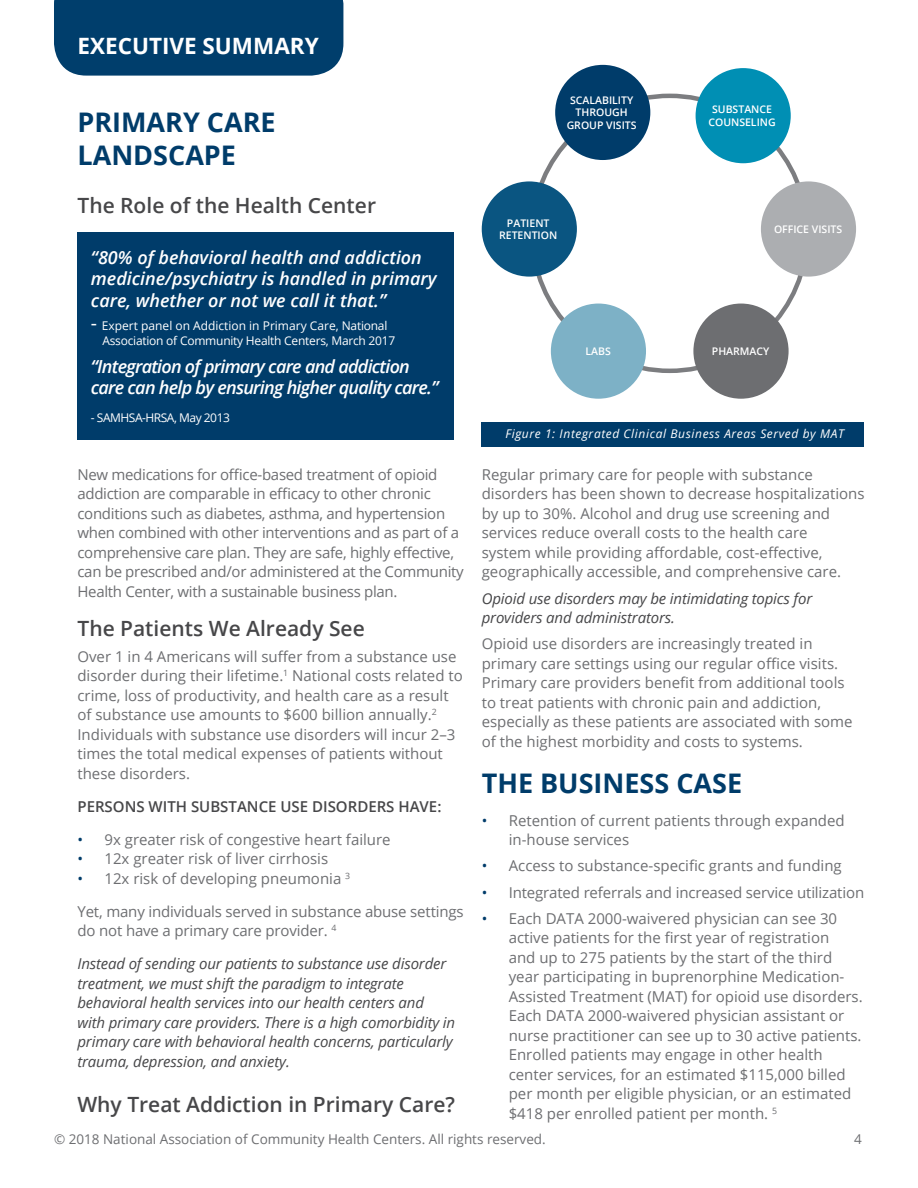
<style>
.page{position:relative;width:918px;height:1188px;background:#fff}
.page>*{position:absolute;margin:0;border:0;box-sizing:border-box;transform-origin:0 0}
.t1{font:700 27px/32.4px "Open Sans";color:#003c6a}
.t2{font:700 22.5px "Open Sans";color:#fff}
.t3{font:600 21px "Open Sans";color:#474749}
.t4{font:italic 600 18px/21.6px "Open Sans";color:#fff}
.t5{font:italic 600 18px/21.6px "Open Sans";letter-spacing:-.04em;color:#fff}
.t6{font:15px/19.5px "Open Sans";color:#6d6e71}
.t7{font:italic 15px/19.5px "Open Sans";letter-spacing:-.01em;color:#474749}
.t8{font:15px/19.5px "Open Sans";letter-spacing:-.02em;color:#6d6e71}
.t9{font:600 15px "Open Sans";color:#474749}
.t10{font:13.5px "Open Sans";color:#6d6e71}
.t11{font:12px/14.4px "Open Sans";letter-spacing:-.02em;color:#fff}
.t12{font:italic 12px "Open Sans";letter-spacing:.05em;color:#fff}
.t13{font:12px "Open Sans";letter-spacing:-.04em;color:#fff}
.t14{font:600 10.5px/12.6px "Open Sans";color:#fff;text-align:center}
.s1{font-size:19.5px}
.s2{color:#003c6a}
</style>
<div class="page">
<div style="left:54px;top:0;width:289px;height:76px;background:#003e6c"></div>
<div style="left:77px;top:232px;width:377px;height:208px;background:#003c6a"></div>
<div style="left:482px;top:422px;width:382px;height:25px;background:#003c6a"></div>
<div style="left:482px;top:181px;width:95px;height:96px;background:#0a5581;border-radius:50%"></div>
<div style="left:551px;top:304px;width:95px;height:95px;background:#7db1c6;border-radius:50%"></div>
<div style="left:555px;top:65px;width:95px;height:95px;background:#003c6a;border-radius:50%"></div>
<div style="left:693px;top:304px;width:96px;height:95px;background:#6d6e71;border-radius:50%"></div>
<div style="left:696px;top:68px;width:95px;height:95px;background:#008fb4;border-radius:50%"></div>
<div style="left:761px;top:181px;width:95px;height:96px;background:#acaeb1;border-radius:50%"></div>
<h2 class="t2" style="left:77px;top:30px;width:243px">EXECUTIVE SUMMARY</h2>
<h1 class="t1" style="left:77px;top:106px;width:200px">PRIMARY CARE<br>LANDSCAPE</h1>
<h3 class="t3" style="left:77px;top:191px;width:300px">The Role of the Health Center</h3>
<p class="t4" style="left:91px;top:246px;width:347px">“80% of behavioral health and addiction medicine/psychiatry is handled in primary care, whether or not we call it that.”</p>
<p class="t11" style="left:102px;top:318px;width:294px;text-indent:-12px"><span class="s1">-</span> Expert panel on Addiction in Primary Care, National<br>Association of Community Health Centers, March 2017</p>
<p class="t5" style="left:91px;top:355px;width:349px">“Integration of primary care and addiction care can help by ensuring higher quality care.”</p>
<p class="t13" style="left:91px;top:410px;width:140px">- SAMHSA-HRSA, May 2013</p>
<p class="t8" style="left:77px;top:464px;width:388px">New medications for office-based treatment of opioid addiction are comparable in efficacy to other chronic conditions such as diabetes, asthma, and hypertension when combined with other interventions and as part of a comprehensive care plan. They are safe, highly effective, can be prescribed and/or administered at the Community Health Center, with a sustainable business plan.</p>
<h3 class="t3" style="left:77px;top:614px;width:289px">The Patients We Already See</h3>
<p class="t6" style="left:77px;top:646px;width:387px">Over 1 in 4 Americans will suffer from a substance use disorder during their lifetime.<sup>1</sup> National costs related to crime, loss of productivity, and health care as a result of substance use amounts to $600 billion annually.<sup>2<br></sup>Individuals with substance use disorders will incur 2–3 times the total medical expenses of patients without these disorders.</p>
<p class="t9" style="left:77px;top:796px;width:366px">PERSONS WITH SUBSTANCE USE DISORDERS HAVE:</p>
<p class="t6" style="left:77px;top:829px;width:315px"><span class="s2">•</span> 9x greater risk of congestive heart failure</p>
<p class="t6" style="left:77px;top:849px;width:252px"><span class="s2">•</span> 12x greater risk of liver cirrhosis</p>
<p class="t6" style="left:77px;top:868px;width:274px"><span class="s2">•</span> 12x risk of developing pneumonia <sup>3</sup></p>
<p class="t6" style="left:77px;top:901px;width:388px">Yet, many individuals served in substance abuse settings do not have a primary care provider. <sup>4</sup></p>
<p class="t7" style="left:77px;top:954px;width:379px">Instead of sending our patients to substance use disorder treatment, we must shift the paradigm to integrate behavioral health services into our health centers and with primary care providers. There is a high comorbidity in primary care with behavioral health concerns, particularly trauma, depression, and anxiety.</p>
<h3 class="t3" style="left:77px;top:1090px;width:379px">Why Treat Addiction in Primary Care?</h3>
<p class="t14" style="left:567px;top:94px;width:72px">SCALABILITY<br>THROUGH<br>GROUP VISITS</p>
<p class="t14" style="left:499px;top:216px;width:60px">PATIENT<br>RETENTION</p>
<p class="t14" style="left:585px;top:345px;width:27px">LABS</p>
<p class="t14" style="left:708px;top:103px;width:69px">SUBSTANCE<br>COUNSELING</p>
<p class="t14" style="left:774px;top:223px;width:70px">OFFICE VISITS</p>
<p class="t14" style="left:712px;top:345px;width:59px">PHARMACY</p>
<p class="t12" style="left:505px;top:426px;width:340px">Figure 1: Integrated Clinical Business Areas Served by MAT</p>
<p class="t6" style="left:482px;top:464px;width:384px">Regular primary care for people with substance disorders has been shown to decrease hospitalizations by up to 30%. Alcohol and drug use screening and services reduce overall costs to the health care<br>system while providing affordable, cost-effective, geographically accessible, and comprehensive care.</p>
<p class="t7" style="left:482px;top:588px;width:332px">Opioid use disorders may be intimidating topics for providers and administrators.</p>
<p class="t6" style="left:482px;top:634px;width:372px">Opioid use disorders are increasingly treated in primary care settings using our regular office visits.<br>Primary care providers benefit from additional tools to treat patients with chronic pain and addiction, especially as these patients are associated with some of the highest morbidity and costs to systems.</p>
<h1 class="t1" style="left:482px;top:766px;width:262px">THE BUSINESS CASE</h1>
<p class="t6" style="left:509px;top:810px;width:337px;text-indent:-27px"><span class="s2">•</span> Retention of current patients through expanded in-house services</p>
<p class="t6" style="left:482px;top:856px;width:362px"><span class="s2">•</span> Access to substance-specific grants and funding</p>
<p class="t6" style="left:482px;top:882px;width:384px"><span class="s2">•</span> Integrated referrals and increased service utilization</p>
<p class="t6" style="left:509px;top:908px;width:355px;text-indent:-27px"><span class="s2">•</span> Each DATA 2000-waivered physician can see 30 active patients for the first year of registration<br>and up to 275 patients by the start of the third year participating in buprenorphine Medication-Assisted Treatment (MAT) for opioid use disorders.<br>Each DATA 2000-waivered physician assistant or nurse practitioner can see up to 30 active patients.<br>Enrolled patients may engage in other health center services, for an estimated $115,000 billed per month per eligible physician, or an estimated $418 per enrolled patient per month. <sup>5</sup></p>
<p class="t10" style="left:54px;top:1130px;width:493px">© 2018 National Association of Community Health Centers. All rights reserved.</p>
<p class="t10" style="left:854px;top:1130px;width:9px">4</p>
</div>
